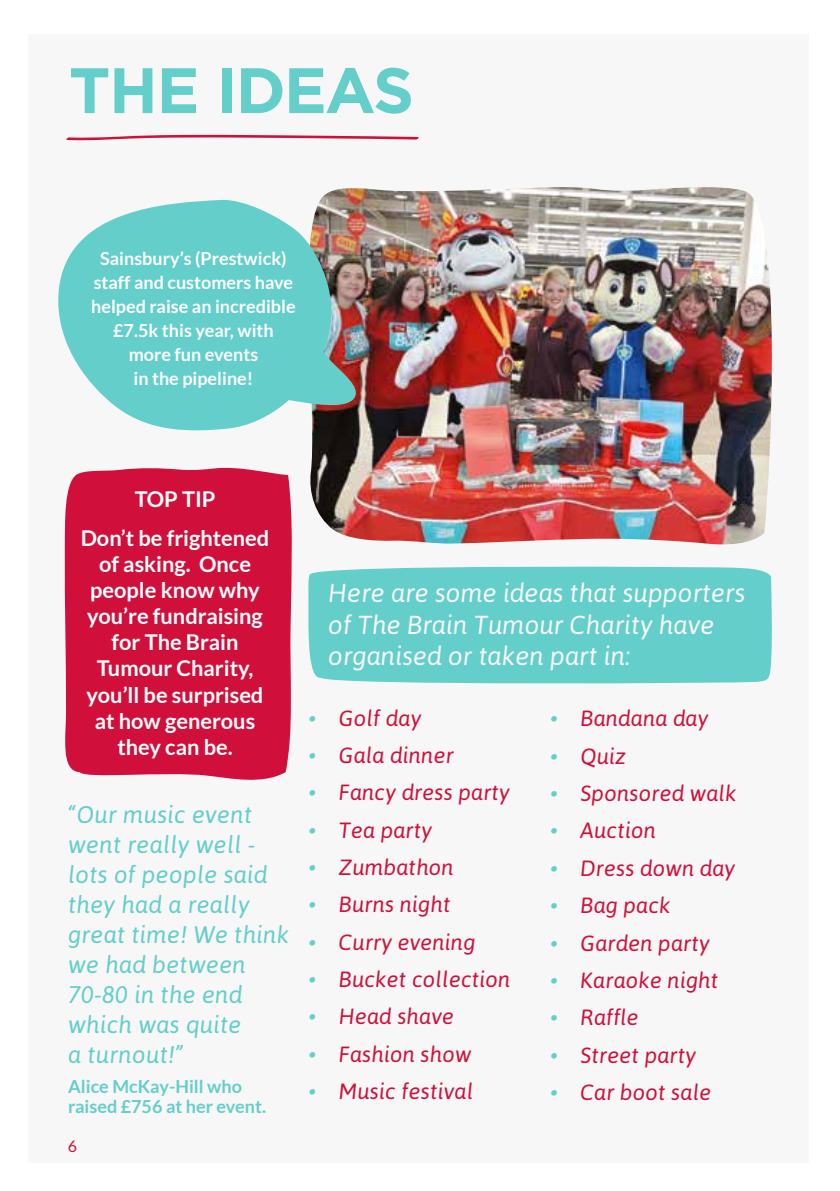
<style>
.page{position:relative;width:840px;height:1191px;background:#fff}
.page>*{position:absolute;margin:0;border:0;box-sizing:border-box;transform-origin:0 0}
.t1{font:700 64px "Gotham";color:#63ceca}
.t2{font:italic 26px/31.2px "Asap";color:#f7f7f7}
.t3{font:italic 24px/30px "Asap";letter-spacing:.01em;color:#63ceca}
.t4{font:italic 22px "Asap";letter-spacing:.005em;color:#d0103a}
.t5{font:700 21.8px/26.2px "Lato";color:#fff;text-align:center}
.t6{font:700 18px/24px "Lato";color:#fff;text-align:center}
.t7{font:700 18px/20px "Lato";color:#63ceca}
.t8{font:16px "Lato";color:#d0103a}
.s1{color:#63ceca}
</style>
<div class="page">
<div style="left:28px;top:34px;width:780px;height:1128px;background:#f7f7f7"></div>
<svg style="left:66px;top:135px;width:353px;height:6px"></svg>
<div style="left:308px;top:566px;width:464px;height:118px;background:#63ceca"></div>
<div style="left:64px;top:467px;width:228px;height:313px;background:#d0103a"></div>
<img style="left:310px;top:187px;width:462px;height:358px">
<svg style="left:58px;top:199px;width:306px;height:233px;fill:#63ceca"></svg>
<h1 class="t1" style="left:69px;top:53px;width:186px">THE IDEAS</h1>
<p class="t6" style="left:91px;top:246px;width:206px">Sainsbury’s (Prestwick) staff and customers have helped raise an incredible £7.5k this year, with more fun events<br>in the pipeline!</p>
<p class="t5" style="left:81px;top:480px;width:190px;line-height:38.4px">TOP TIP<br>Don’t be frightened</p>
<p class="t5" style="left:87px;top:550px;width:178px">of asking. Once people know why you’re fundraising for The Brain<br>Tumour Charity, you’ll be surprised at how generous they can be.</p>
<p class="t3" style="left:68px;top:799px;width:222px">“Our music event went really well - lots of people said they had a really great time! We think we had between<br>70-80 in the end which was quite<br>a turnout!”</p>
<p class="t7" style="left:68px;top:1076px;width:199px">Alice McKay-Hill who raised £756 at her event.</p>
<p class="t8" style="left:68px;top:1136px;width:11px">6</p>
<p class="t2" style="left:328px;top:577px;width:418px">Here are some ideas that supporters of The Brain Tumour Charity have organised or taken part in:</p>
<p class="t4" style="left:308px;top:705px;width:114px"><span class="s1">•</span> Golf day</p>
<p class="t4" style="left:308px;top:742px;width:146px"><span class="s1">•</span> Gala dinner</p>
<p class="t4" style="left:308px;top:780px;width:202px"><span class="s1">•</span> Fancy dress party</p>
<p class="t4" style="left:308px;top:817px;width:125px"><span class="s1">•</span> Tea party</p>
<p class="t4" style="left:308px;top:854px;width:146px"><span class="s1">•</span> Zumbathon</p>
<p class="t4" style="left:308px;top:892px;width:143px"><span class="s1">•</span> Burns night</p>
<p class="t4" style="left:308px;top:929px;width:168px"><span class="s1">•</span> Curry evening</p>
<p class="t4" style="left:308px;top:966px;width:203px"><span class="s1">•</span> Bucket collection</p>
<p class="t4" style="left:308px;top:1004px;width:147px"><span class="s1">•</span> Head shave</p>
<p class="t4" style="left:308px;top:1041px;width:164px"><span class="s1">•</span> Fashion show</p>
<p class="t4" style="left:308px;top:1078px;width:166px"><span class="s1">•</span> Music festival</p>
<p class="t4" style="left:550px;top:706px;width:159px"><span class="s1">•</span> Bandana day</p>
<p class="t4" style="left:550px;top:743px;width:77px"><span class="s1">•</span> Quiz</p>
<p class="t4" style="left:550px;top:780px;width:188px"><span class="s1">•</span> Sponsored walk</p>
<p class="t4" style="left:550px;top:818px;width:107px"><span class="s1">•</span> Auction</p>
<p class="t4" style="left:550px;top:855px;width:186px"><span class="s1">•</span> Dress down day</p>
<p class="t4" style="left:550px;top:892px;width:122px"><span class="s1">•</span> Bag pack</p>
<p class="t4" style="left:550px;top:930px;width:161px"><span class="s1">•</span> Garden party</p>
<p class="t4" style="left:550px;top:967px;width:169px"><span class="s1">•</span> Karaoke night</p>
<p class="t4" style="left:550px;top:1004px;width:90px"><span class="s1">•</span> Raffle</p>
<p class="t4" style="left:550px;top:1042px;width:147px"><span class="s1">•</span> Street party</p>
<p class="t4" style="left:550px;top:1079px;width:162px"><span class="s1">•</span> Car boot sale</p>
</div>
